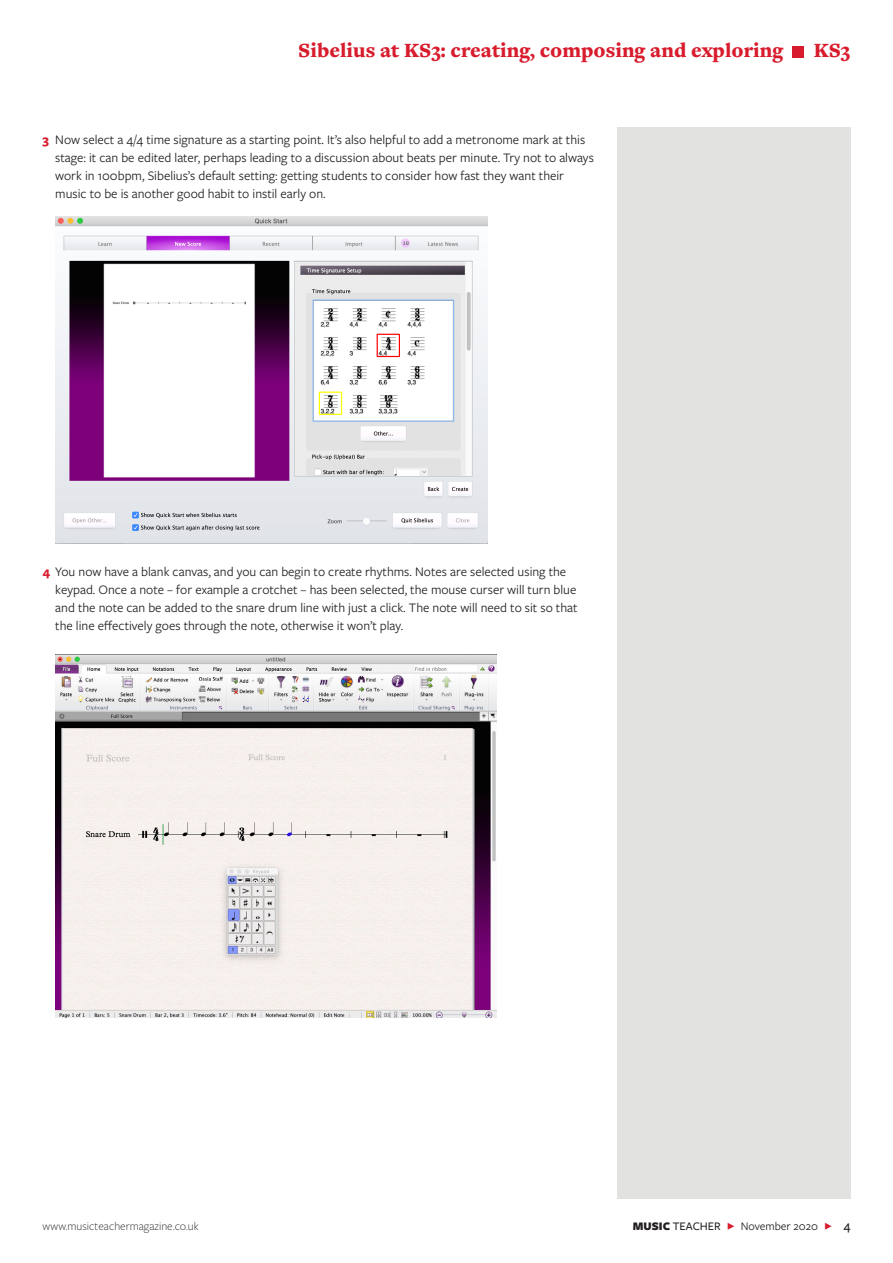
<style>
.page{position:relative;width:893px;height:1263px;background:#fff}
.page>*{position:absolute;margin:0;border:0;box-sizing:border-box;transform-origin:0 0}
.t1{font:900 21px "Freight Text Pro";color:#d81c2d}
.t2{font:13.5px/18px "Freight Sans Pro";color:#231f20}
.t3{font:300 12px "Freight Sans Pro";color:#231f20}
.t4{font:12px "Freight Sans Pro";color:#231f20}
.s1{font-weight:700;color:#d81c2d}
.s2{font-weight:900}
.s3{font-weight:500}
.s4{color:#d81c2d}
.s5{font-weight:500;font-size:13.5px}
</style>
<div class="page">
<div style="left:617px;top:128px;width:233px;height:1071px;background:#e2e2e1"></div>
<div style="left:793px;top:46px;width:11px;height:11px;background:#d81c2d"></div>
<img style="left:55px;top:216px;width:433px;height:328px">
<img style="left:55px;top:655px;width:441px;height:362px">
<h1 class="t1" style="left:298px;top:36px;width:486px">Sibelius at KS3: creating, composing and exploring</h1>
<h1 class="t1" style="left:814px;top:36px;width:38px">KS3</h1>
<p class="t2" style="left:55px;top:130px;width:540px;text-indent:-13px"><span class="s1">3</span> Now select a 4/4 time signature as a starting point. It’s also helpful to add a metronome mark at this stage: it can be edited later, perhaps leading to a discussion about beats per minute. Try not to always work in 100bpm, Sibelius’s default setting: getting students to consider how fast they want their music to be is another good habit to instil early on.</p>
<p class="t2" style="left:55px;top:562px;width:524px;text-indent:-13px"><span class="s1">4</span> You now have a blank canvas, and you can begin to create rhythms. Notes are selected using the keypad. Once a note – for example a crotchet – has been selected, the mouse curser will turn blue and the note can be added to the snare drum line with just a click. The note will need to sit so that the line effectively goes through the note, otherwise it won’t play.</p>
<p class="t3" style="left:43px;top:1218px;width:158px">www.musicteachermagazine.co.uk</p>
<p class="t4" style="left:633px;top:1218px;width:219px"><span class="s2">MUSIC</span> <span class="s3">TEACHER</span> <span class="s4">F</span> November 2020 <span class="s4">F</span> <span class="s5">4</span></p>
</div>
